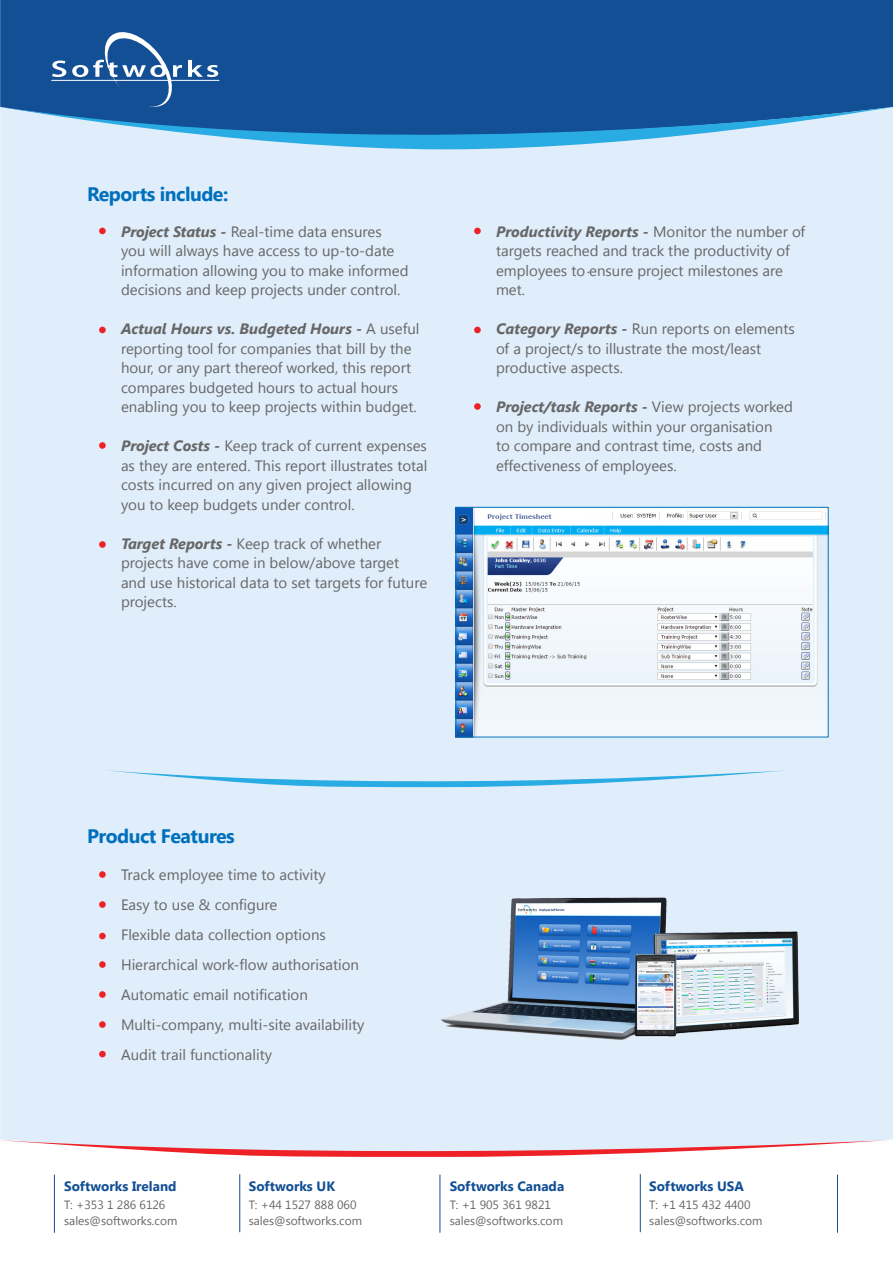
<style>
.page{position:relative;width:893px;height:1263px;background:#fff}
.page>*{position:absolute;margin:0;border:0;box-sizing:border-box;transform-origin:0 0}
.t1{font:700 19.5px "Segoe UI";letter-spacing:-.025em;color:#0070bd}
.t2{font:15px/19.5px "Segoe UI";color:#666}
.t3{font:700 13.5px "Segoe UI";color:#114e94}
.t4{font:12px "Segoe UI";color:#666}
.s1{font-weight:700;font-style:italic}
</style>
<div class="page">
<div style="left:0;top:172px;width:893px;height:968px;background:#e0edfa"></div>
<div style="left:0;top:0;width:893px;height:172px;background:#124f94"></div>
<svg style="left:0;top:107px;width:893px;height:63px;background:#8ab5d8"></svg>
<svg style="left:0;top:1140px;width:887px;height:17px"></svg>
<svg style="left:52px;top:61px;width:14px;height:16px"></svg>
<svg style="left:72px;top:32px;width:110px;height:75px;background:#3267a2"></svg>
<svg style="left:188px;top:60px;width:30px;height:17px"></svg>
<hr style="left:51px;top:80px;width:168px;height:1px;background:#fff">
<svg style="left:104px;top:770px;width:684px;height:25px;background:#c3e2f6"></svg>
<hr style="left:54px;top:1175px;width:1px;height:58px;background:#114e94">
<hr style="left:239px;top:1174px;width:1px;height:58px;background:#114e94">
<hr style="left:440px;top:1175px;width:1px;height:58px;background:#114e94">
<hr style="left:640px;top:1174px;width:1px;height:58px;background:#114e94">
<hr style="left:837px;top:1175px;width:1px;height:58px;background:#114e94">
<div style="left:474px;top:228px;width:7px;height:6px;background:#ed2126;border-radius:50%"></div>
<div style="left:474px;top:327px;width:7px;height:6px;background:#ed2126;border-radius:50%"></div>
<div style="left:474px;top:403px;width:7px;height:7px;background:#ed2126;border-radius:50%"></div>
<div style="left:99px;top:228px;width:7px;height:6px;background:#ed2126;border-radius:50%"></div>
<div style="left:99px;top:327px;width:7px;height:6px;background:#ed2126;border-radius:50%"></div>
<div style="left:99px;top:541px;width:7px;height:7px;background:#ed2126;border-radius:50%"></div>
<div style="left:99px;top:871px;width:7px;height:7px;background:#ed2126;border-radius:50%"></div>
<div style="left:99px;top:901px;width:7px;height:7px;background:#ed2126;border-radius:50%"></div>
<div style="left:99px;top:933px;width:7px;height:6px;background:#ed2126;border-radius:50%"></div>
<div style="left:99px;top:961px;width:7px;height:7px;background:#ed2126;border-radius:50%"></div>
<div style="left:99px;top:442px;width:7px;height:7px;background:#ed2126;border-radius:50%"></div>
<div style="left:99px;top:991px;width:7px;height:7px;background:#ed2126;border-radius:50%"></div>
<div style="left:99px;top:1021px;width:7px;height:7px;background:#ed2126;border-radius:50%"></div>
<div style="left:99px;top:1051px;width:7px;height:6px;background:#ed2126;border-radius:50%"></div>
<img style="left:438px;top:868px;width:373px;height:211px">
<img style="left:457px;top:509px;width:370px;height:226px">
<div style="left:455px;top:507px;width:374px;height:230px;border:1px solid #0070bd"></div>
<p class="t1" style="left:87px;top:180px;width:143px">Reports include:</p>
<p class="t2" style="left:121px;top:221px;width:289px"><span class="s1">Project Status -</span> Real-time data ensures you will always have access to up-to-date information allowing you to make informed decisions and keep projects under control.</p>
<p class="t2" style="left:121px;top:319px;width:300px"><span class="s1">Actual Hours vs. Budgeted Hours -</span> A useful reporting tool for companies that bill by the hour, or any part thereof worked, this report compares budgeted hours to actual hours enabling you to keep projects within budget.</p>
<p class="t2" style="left:121px;top:436px;width:308px"><span class="s1">Project Costs -</span> Keep track of current expenses as they are entered. This report illustrates total</p>
<p class="t2" style="left:121px;top:475px;width:292px">costs incurred on any given project allowing you to keep budgets under control.</p>
<p class="t2" style="left:121px;top:533px;width:308px"><span class="s1">Target Reports -</span> Keep track of whether projects have come in below/above target and use historical data to set targets for future projects.</p>
<p class="t2" style="left:496px;top:221px;width:311px"><span class="s1">Productivity Reports -</span> Monitor the number of targets reached and track the productivity of</p>
<p class="t2" style="left:496px;top:260px;width:289px">employees to ensure project milestones are met.</p>
<p class="t2" style="left:496px;top:318px;width:300px"><span class="s1">Category Reports -</span> Run reports on elements of a project/s to illustrate the most/least productive aspects.</p>
<p class="t2" style="left:496px;top:396px;width:298px"><span class="s1">Project/task Reports -</span> View projects worked on by individuals within your organisation<br>to compare and contrast time, costs and effectiveness of employees.</p>
<p class="t2" style="left:587px;top:257px;width:5px">.</p>
<p class="t1" style="left:87px;top:822px;width:149px">Product Features</p>
<p class="t2" style="left:121px;top:864px;width:206px">Track employee time to activity</p>
<p class="t2" style="left:121px;top:894px;width:158px">Easy to use &amp; configure</p>
<p class="t2" style="left:121px;top:924px;width:206px">Flexible data collection options</p>
<p class="t2" style="left:121px;top:954px;width:239px">Hierarchical work-flow authorisation</p>
<p class="t2" style="left:121px;top:984px;width:188px">Automatic email notification</p>
<p class="t2" style="left:121px;top:1014px;width:245px">Multi-company, multi-site availability</p>
<p class="t2" style="left:121px;top:1044px;width:152px">Audit trail functionality</p>
<p class="t3" style="left:64px;top:1176px;width:114px">Softworks Ireland</p>
<p class="t4" style="left:64px;top:1196px;width:103px">T: +353 1 286 6126</p>
<p class="t4" style="left:64px;top:1212px;width:115px">sales@softworks.com</p>
<p class="t3" style="left:249px;top:1176px;width:88px">Softworks UK</p>
<p class="t4" style="left:249px;top:1196px;width:109px">T: +44 1527 888 060</p>
<p class="t4" style="left:249px;top:1212px;width:115px">sales@softworks.com</p>
<p class="t3" style="left:450px;top:1176px;width:116px">Softworks Canada</p>
<p class="t4" style="left:450px;top:1196px;width:103px">T: +1 905 361 9821</p>
<p class="t4" style="left:450px;top:1212px;width:115px">sales@softworks.com</p>
<p class="t3" style="left:649px;top:1176px;width:96px">Softworks USA</p>
<p class="t4" style="left:649px;top:1196px;width:103px">T: +1 415 432 4400</p>
<p class="t4" style="left:649px;top:1212px;width:115px">sales@softworks.com</p>
</div>
